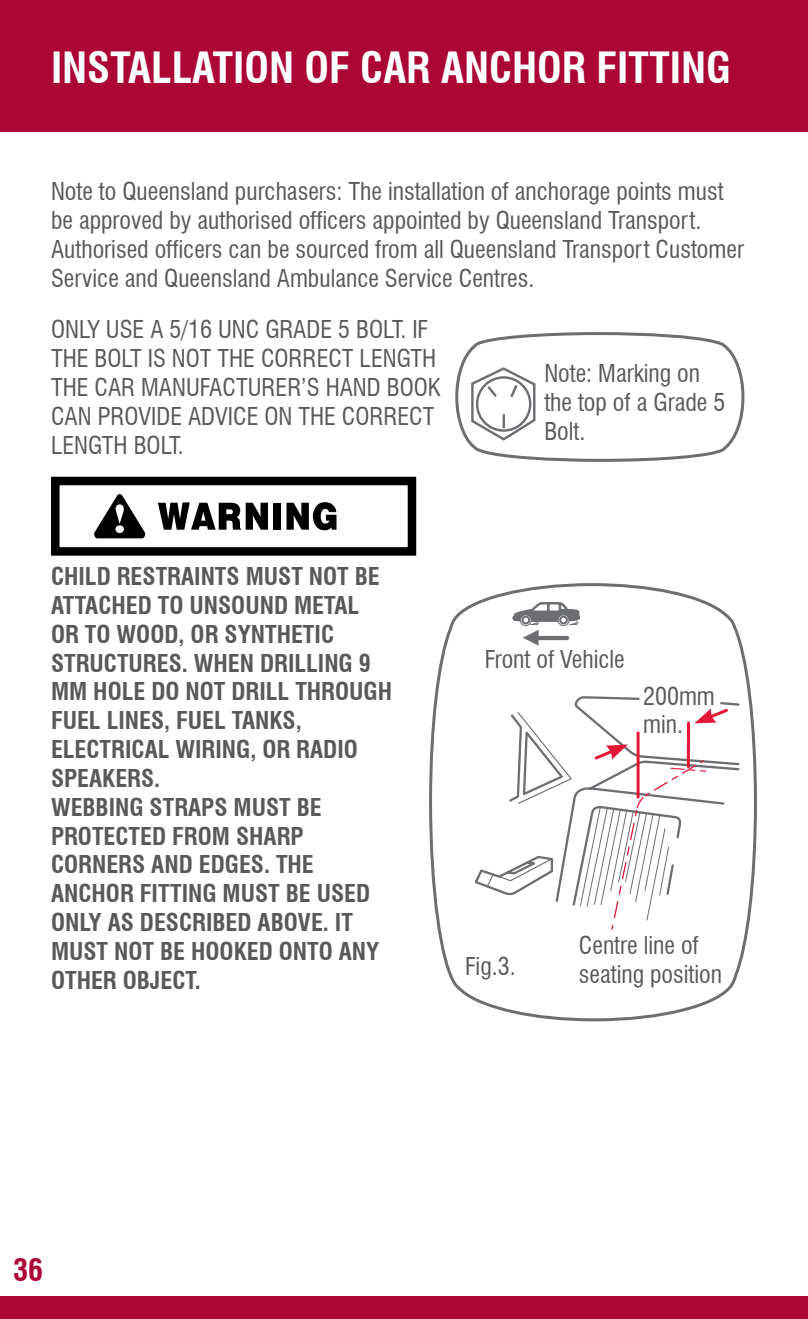
<style>
.page{position:relative;width:808px;height:1319px;background:#fff}
.page>*{position:absolute;margin:0;border:0;box-sizing:border-box;transform-origin:0 0}
.t1{font:700 condensed 42px "Swiss 721 BT";color:#fff}
.t2{font:700 condensed 30px "Swiss 721 BT";color:#ab0635}
.t3{font:condensed 24px/28.8px "Swiss 721 BT";color:#58595b}
.t4{font:700 condensed 24px/28.8px "Swiss 721 BT";color:#58595b}
</style>
<div class="page">
<div style="left:0;top:0;width:808px;height:132px;background:#ab0635"></div>
<div style="left:0;top:1295px;width:808px;height:23px;background:#ab0635"></div>
<div style="left:51px;top:476px;width:365px;height:79px;border:9px solid #000"></div>
<svg style="left:158px;top:502px;width:110px;height:27px"></svg>
<div style="left:273px;top:502px;width:8px;height:27px;background:#000"></div>
<svg style="left:286px;top:502px;width:50px;height:28px"></svg>
<svg style="left:94px;top:494px;width:52px;height:44px"></svg>
<svg style="left:455px;top:332px;width:290px;height:130px"></svg>
<svg style="left:429px;top:583px;width:328px;height:439px"></svg>
<h1 class="t1" style="left:51px;top:42px;width:681px">INSTALLATION OF CAR ANCHOR FITTING</h1>
<p class="t3" style="left:51px;top:177px;width:694px">Note to Queensland purchasers: The installation of anchorage points must be approved by authorised officers appointed by Queensland Transport.<br>Authorised officers can be sourced from all Queensland Transport Customer Service and Queensland Ambulance Service Centres.</p>
<p class="t3" style="left:51px;top:315px;width:391px">ONLY USE A 5/16 UNC GRADE 5 BOLT. IF<br>THE BOLT IS NOT THE CORRECT LENGTH<br>THE CAR MANUFACTURER’S HAND BOOK<br>CAN PROVIDE ADVICE ON THE CORRECT<br>LENGTH BOLT.</p>
<p class="t3" style="left:544px;top:359px;width:182px">Note: Marking on the top of a Grade 5<br>Bolt.</p>
<p class="t4" style="left:51px;top:562px;width:342px">CHILD RESTRAINTS MUST NOT BE<br>ATTACHED TO UNSOUND METAL<br>OR TO WOOD, OR SYNTHETIC<br>STRUCTURES. WHEN DRILLING 9<br>MM HOLE DO NOT DRILL THROUGH<br>FUEL LINES, FUEL TANKS,<br>ELECTRICAL WIRING, OR RADIO<br>SPEAKERS.<br>WEBBING STRAPS MUST BE<br>PROTECTED FROM SHARP<br>CORNERS AND EDGES. THE<br>ANCHOR FITTING MUST BE USED<br>ONLY AS DESCRIBED ABOVE. IT<br>MUST NOT BE HOOKED ONTO ANY<br>OTHER OBJECT.</p>
<p class="t3" style="left:485px;top:645px;width:142px">Front of Vehicle</p>
<p class="t3" style="left:643px;top:681px;width:73px">200mm min.</p>
<p class="t3" style="left:465px;top:951px;width:52px">Fig.3.</p>
<p class="t3" style="left:579px;top:930px;width:145px">Centre line of seating position</p>
<p class="t2" style="left:13px;top:1251px;width:31px">36</p>
</div>
